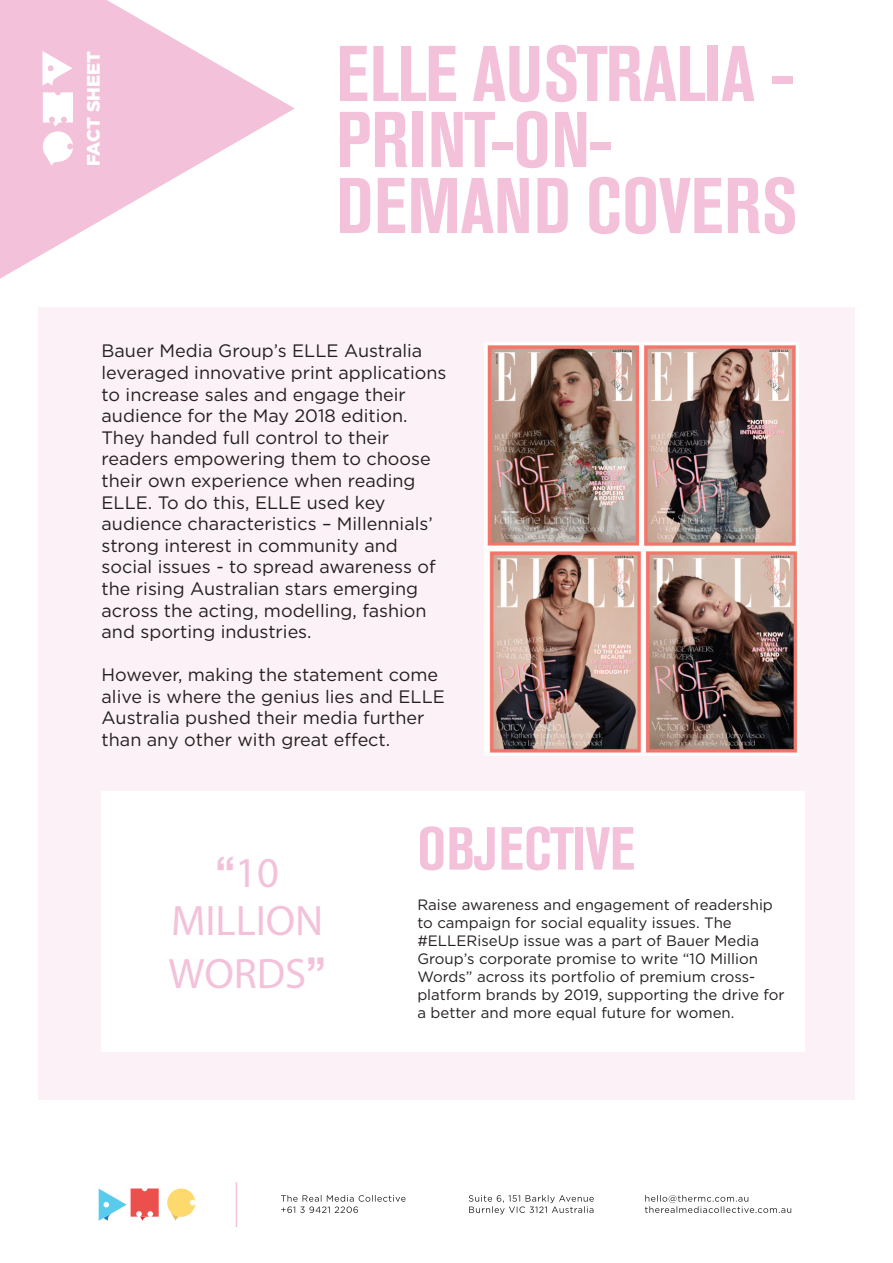
<style>
.page{position:relative;width:893px;height:1263px;background:#fff}
.page>*{position:absolute;margin:0;border:0;box-sizing:border-box;transform-origin:0 0}
.t1{font:700 condensed 78px/66px "Akzidenz Grotesk BE";letter-spacing:-.01em;color:#f3c2da}
.t2{font:700 condensed 60px "Akzidenz Grotesk BE";letter-spacing:-.01em;color:#f3c2da}
.t3{font:42.75px/47.2px "Myriad Pro";letter-spacing:-.005em;color:#f3c2da;text-align:center}
.t4{font:18px/21.6px "Gotham";color:#231f20}
.t5{font:900 18px "Gotham";color:#fff}
.t6{font:15px/18px "Gotham";color:#231f20}
.s1{font-family:"Helvetica Neue";font-weight:700}
</style>
<div class="page">
<svg style="left:0;top:0;width:295px;height:279px;fill:#f3c2da"></svg>
<svg style="left:43px;top:51px;width:29px;height:35px"></svg>
<svg style="left:43px;top:92px;width:30px;height:74px"></svg>
<hr style="left:236px;top:1182px;width:1px;height:45px;background:#f3c2da">
<svg style="left:167px;top:1188px;width:28px;height:33px"></svg>
<svg style="left:99px;top:1188px;width:60px;height:33px"></svg>
<svg style="left:645px;top:1195px;width:146px;height:18px"></svg>
<svg style="left:469px;top:1195px;width:125px;height:19px"></svg>
<svg style="left:281px;top:1195px;width:124px;height:18px"></svg>
<div style="left:38px;top:307px;width:817px;height:792px;background:#fcf1f6"></div>
<div style="left:102px;top:791px;width:703px;height:260px;background:#fff"></div>
<img style="left:485px;top:342px;width:314px;height:413px">
<p class="t5" style="left:83px;top:166px;width:117px;rotate:-90deg">FACT SHEET</p>
<h1 class="t1" style="left:336px;top:42px;width:463px">ELLE AUSTRALIA -<br>PRINT-ON-<br>DEMAND COVERS</h1>
<p class="t4" style="left:102px;top:340px;width:346px">Bauer Media Group’s ELLE Australia leveraged innovative print applications to increase sales and engage their audience for the May 2018 edition.<br>They handed full control to their readers empowering them to choose their own experience when reading ELLE. To do this, ELLE used key audience characteristics – Millennials’ strong interest in community and social issues - to spread awareness of the rising Australian stars emerging across the acting, modelling, fashion and sporting industries.</p>
<p class="t4" style="left:102px;top:664px;width:345px">However, making the statement come alive is where the genius lies and ELLE Australia pushed their media further than any other with great effect.</p>
<h3 class="t3" style="left:171px;top:849px;width:153px"><span class="s1">“</span>10<br>MILLION</h3>
<h3 class="t3" style="left:169px;top:949px;width:159px">WORDS<span class="s1">”</span></h3>
<h2 class="t2" style="left:417px;top:814px;width:219px">OBJECTIVE</h2>
<p class="t6" style="left:417px;top:895px;width:369px">Raise awareness and engagement of readership to campaign for social equality issues. The #ELLERiseUp issue was a part of Bauer Media Group’s corporate promise to write “10 Million Words” across its portfolio of premium cross&shy;platform brands by 2019, supporting the drive for a better and more equal future for women.</p>
</div>
